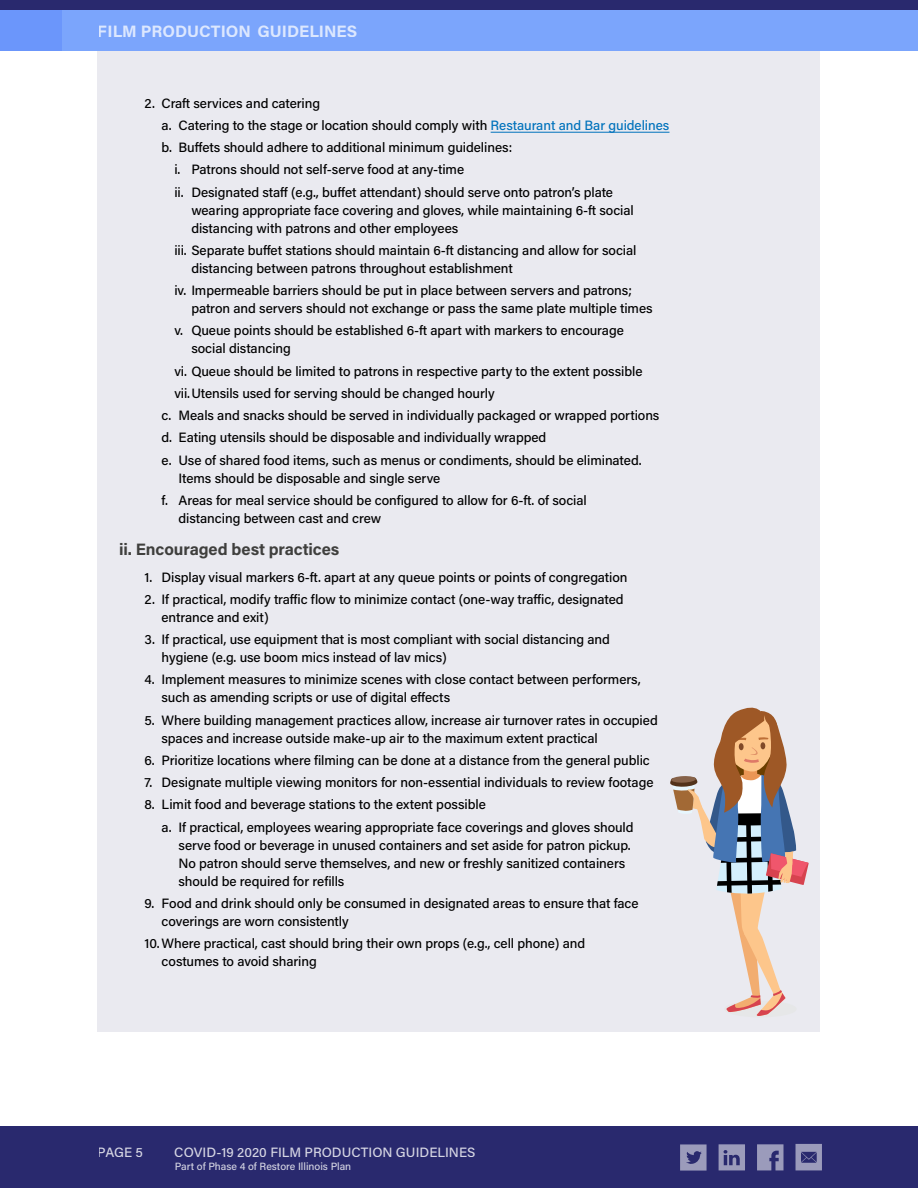
<style>
.page{position:relative;width:918px;height:1188px;background:#fff}
.page>*{position:absolute;margin:0;border:0;box-sizing:border-box;transform-origin:0 0}
.t1{font:700 16.5px "Acumin Pro";letter-spacing:-.005em;color:#3f3f3d}
.t2{font:700 16.5px "Acumin Pro";color:#fff}
.t3{font:500 13.5px/18px "Acumin Pro";letter-spacing:-.005em;color:#000}
.t4{font:500 13.5px "Acumin Pro";color:#fff}
.t5{font:500 10.5px "Acumin Pro";color:#fff}
.s1{color:#0072bc}
</style>
<div class="page">
<div style="left:98px;top:34px;width:722px;height:64px;background:#eaeaf0"></div>
<div style="left:98px;top:85px;width:722px;height:35px;background:#eaeaf0"></div>
<div style="left:98px;top:107px;width:722px;height:35px;background:#eaeaf0"></div>
<div style="left:98px;top:130px;width:722px;height:34px;background:#eaeaf0"></div>
<div style="left:98px;top:152px;width:722px;height:35px;background:#eaeaf0"></div>
<div style="left:98px;top:174px;width:722px;height:71px;background:#eaeaf0"></div>
<div style="left:98px;top:232px;width:722px;height:53px;background:#eaeaf0"></div>
<div style="left:98px;top:273px;width:722px;height:52px;background:#eaeaf0"></div>
<div style="left:98px;top:313px;width:722px;height:53px;background:#eaeaf0"></div>
<div style="left:98px;top:353px;width:722px;height:35px;background:#eaeaf0"></div>
<div style="left:98px;top:375px;width:722px;height:35px;background:#eaeaf0"></div>
<div style="left:98px;top:398px;width:722px;height:34px;background:#eaeaf0"></div>
<div style="left:98px;top:420px;width:722px;height:35px;background:#eaeaf0"></div>
<div style="left:98px;top:442px;width:722px;height:53px;background:#eaeaf0"></div>
<div style="left:98px;top:482px;width:722px;height:53px;background:#eaeaf0"></div>
<div style="left:98px;top:526px;width:722px;height:34px;background:#eaeaf0"></div>
<div style="left:98px;top:559px;width:722px;height:35px;background:#eaeaf0"></div>
<div style="left:98px;top:581px;width:722px;height:53px;background:#eaeaf0"></div>
<div style="left:98px;top:622px;width:722px;height:52px;background:#eaeaf0"></div>
<div style="left:98px;top:662px;width:722px;height:53px;background:#eaeaf0"></div>
<div style="left:98px;top:702px;width:722px;height:53px;background:#eaeaf0"></div>
<div style="left:98px;top:742px;width:722px;height:35px;background:#eaeaf0"></div>
<div style="left:98px;top:765px;width:722px;height:34px;background:#eaeaf0"></div>
<div style="left:98px;top:787px;width:722px;height:35px;background:#eaeaf0"></div>
<div style="left:98px;top:809px;width:722px;height:89px;background:#eaeaf0"></div>
<div style="left:98px;top:885px;width:722px;height:53px;background:#eaeaf0"></div>
<div style="left:98px;top:926px;width:722px;height:106px;background:#eaeaf0"></div>
<hr style="left:491px;top:132px;width:178px;height:1px;background:#0072bc">
<div style="left:724px;top:1001px;width:73px;height:16px;background:#e6e7e8;border-radius:50%"></div>
<svg style="left:670px;top:707px;width:139px;height:309px"></svg>
<div style="left:0;top:0;width:918px;height:10px;background:#29296e"></div>
<div style="left:0;top:10px;width:918px;height:41px;background:#7ba5fc"></div>
<div style="left:0;top:10px;width:61px;height:41px;background:#6b96fb"></div>
<div style="left:0;top:1127px;width:918px;height:61px;background:#29296e"></div>
<svg style="left:680px;top:1144px;width:27px;height:27px"></svg>
<svg style="left:757px;top:1144px;width:26px;height:26px"></svg>
<svg style="left:719px;top:1144px;width:26px;height:26px"></svg>
<svg style="left:796px;top:1144px;width:26px;height:26px"></svg>
<p class="t2" style="left:98px;top:19px;width:261px">FILM PRODUCTION GUIDELINES</p>
<p class="t3" style="left:145px;top:93px;width:177px">2. Craft services and catering</p>
<p class="t3" style="left:162px;top:116px;width:509px">a. Catering to the stage or location should comply with <span class="s1">Restaurant and Bar guidelines</span></p>
<p class="t3" style="left:162px;top:138px;width:352px">b. Buffets should adhere to additional minimum guidelines:</p>
<p class="t3" style="left:174px;top:160px;width:291px">i. Patrons should not self-serve food at any-time</p>
<p class="t3" style="left:174px;top:182px;width:440px">ii. Designated staff (e.g., buffet attendant) should serve onto patron’s plate</p>
<p class="t3" style="left:191px;top:200px;width:444px">wearing appropriate face covering and gloves, while maintaining 6-ft social distancing with patrons and other employees</p>
<p class="t3" style="left:191px;top:241px;width:447px;text-indent:-17px">iii. Separate buffet stations should maintain 6-ft distancing and allow for social distancing between patrons throughout establishment</p>
<p class="t3" style="left:191px;top:281px;width:463px;text-indent:-17px">iv. Impermeable barriers should be put in place between servers and patrons; patron and servers should not exchange or pass the same plate multiple times</p>
<p class="t3" style="left:191px;top:321px;width:434px;text-indent:-17px">v. Queue points should be established 6-ft apart with markers to encourage social distancing</p>
<p class="t3" style="left:174px;top:361px;width:470px">vi. Queue should be limited to patrons in respective party to the extent possible</p>
<p class="t3" style="left:174px;top:384px;width:322px">vii.Utensils used for serving should be changed hourly</p>
<p class="t3" style="left:162px;top:406px;width:499px">c. Meals and snacks should be served in individually packaged or wrapped portions</p>
<p class="t3" style="left:162px;top:428px;width:386px">d. Eating utensils should be disposable and individually wrapped</p>
<p class="t3" style="left:162px;top:450px;width:481px">e. Use of shared food items, such as menus or condiments, should be eliminated.</p>
<p class="t3" style="left:162px;top:466px;width:427px;line-height:22.2px;text-indent:17px">Items should be disposable and single serve<br>f. Areas for meal service should be configured to allow for 6-ft. of social</p>
<p class="t3" style="left:179px;top:509px;width:204px">distancing between cast and crew</p>
<p class="t1" style="left:119px;top:538px;width:222px">ii. Encouraged best practices</p>
<p class="t3" style="left:145px;top:567px;width:485px">1. Display visual markers 6-ft. apart at any queue points or points of congregation</p>
<p class="t3" style="left:162px;top:590px;width:464px;text-indent:-17px">2. If practical, modify traffic flow to minimize contact (one-way traffic, designated entrance and exit)</p>
<p class="t3" style="left:162px;top:630px;width:450px;text-indent:-17px">3. If practical, use equipment that is most compliant with social distancing and hygiene (e.g. use boom mics instead of lav mics)</p>
<p class="t3" style="left:162px;top:670px;width:481px;text-indent:-17px">4. Implement measures to minimize scenes with close contact between performers, such as amending scripts or use of digital effects</p>
<p class="t3" style="left:162px;top:710px;width:498px;text-indent:-17px">5. Where building management practices allow, increase air turnover rates in occupied spaces and increase outside make-up air to the maximum extent practical</p>
<p class="t3" style="left:145px;top:751px;width:507px">6. Prioritize locations where filming can be done at a distance from the general public</p>
<p class="t3" style="left:145px;top:773px;width:510px">7. Designate multiple viewing monitors for non-essential individuals to review footage</p>
<p class="t3" style="left:162px;top:793px;width:474px;line-height:22.2px;text-indent:-17px">8. Limit food and beverage stations to the extent possible<br>a. If practical, employees wearing appropriate face coverings and gloves should</p>
<p class="t3" style="left:179px;top:835px;width:454px">serve food or beverage in unused containers and set aside for patron pickup.<br>No patron should serve themselves, and new or freshly sanitized containers should be required for refills</p>
<p class="t3" style="left:162px;top:894px;width:479px;text-indent:-17px">9. Food and drink should only be consumed in designated areas to ensure that face coverings are worn consistently</p>
<p class="t3" style="left:162px;top:934px;width:425px;text-indent:-17px">10.Where practical, cast should bring their own props (e.g., cell phone) and costumes to avoid sharing</p>
<p class="t4" style="left:98px;top:1143px;width:47px">PAGE 5</p>
<p class="t4" style="left:174px;top:1143px;width:303px">COVID-19 2020 FILM PRODUCTION GUIDELINES</p>
<p class="t5" style="left:175px;top:1159px;width:178px">Part of Phase 4 of Restore Illinois Plan</p>
</div>
